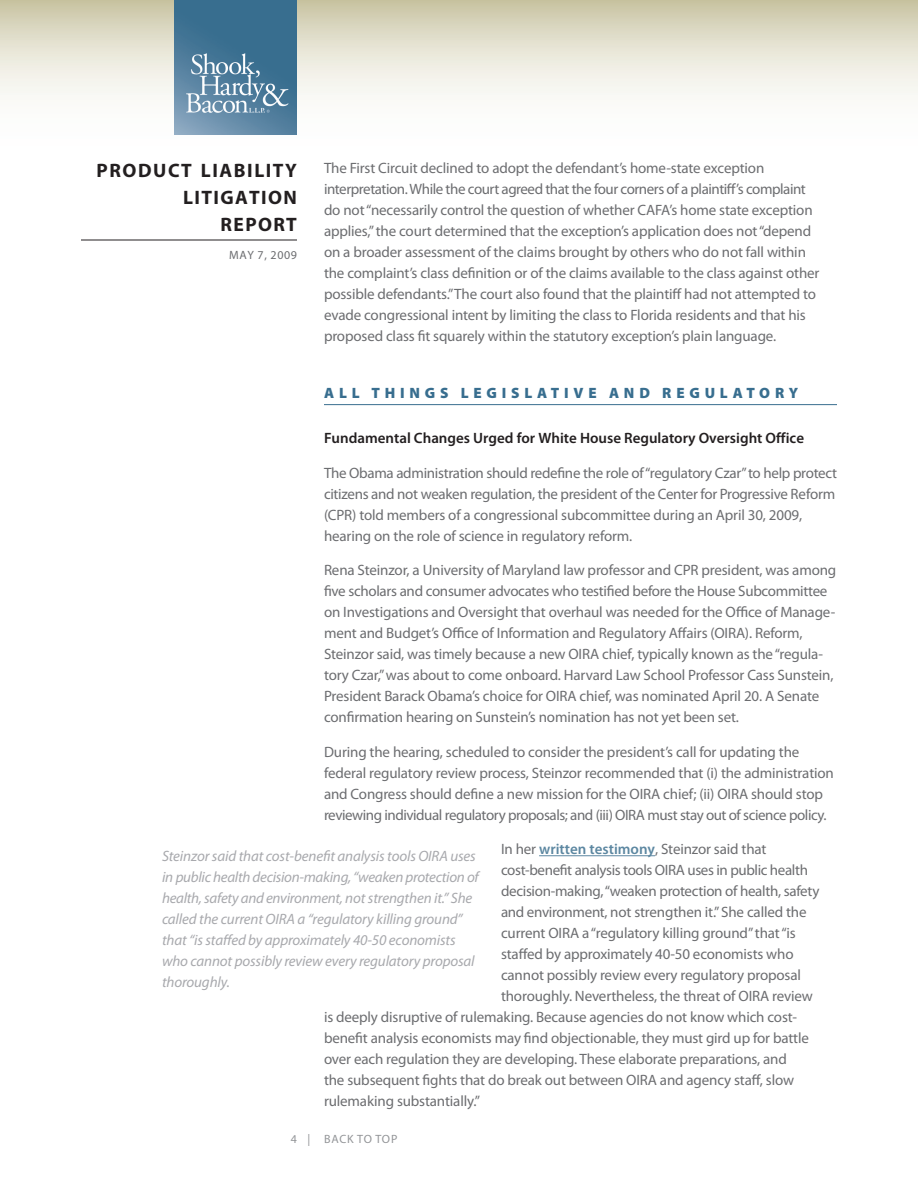
<style>
.page{position:relative;width:918px;height:1188px;background:#fff}
.page>*{position:absolute;margin:0;border:0;box-sizing:border-box;transform-origin:0 0}
.t1{font:700 19.5px/27px "Myriad Pro";letter-spacing:.08em;color:#231f20;text-align:right}
.Body{font:15px/21px "Myriad Pro";letter-spacing:-.01em;color:#6c6d70}
.PullQuote{font:italic 15px/21px "Myriad Pro";letter-spacing:-.01em;color:#a8a9ad}
.Subhead{font:600 15px "Myriad Pro";color:#231f20}
.Head{font:900 15px "Myriad Pro";letter-spacing:.32em;color:#386e8f}
.t2{font:12px "Myriad Pro";color:#939598}
.t3{font:12px "Myriad Pro";letter-spacing:.05em;color:#6c6d70}
.s1{font-weight:600;color:#5c87a1}
</style>
<div class="page">
<svg style="left:0;top:0;width:918px;height:135px"></svg>
<hr style="left:81px;top:240px;width:216px;height:1px;background:#231f20">
<img style="left:175px;top:0;width:122px;height:135px">
<hr style="left:324px;top:404px;width:513px;height:1px;background:#386e8f">
<hr style="left:539px;top:855px;width:116px;height:1px;background:#5c87a1">
<h1 class="t1" style="left:97px;top:156px;width:202px">PRODUCT LIABILITY<br>LITIGATION<br>REPORT</h1>
<p class="t3" style="left:229px;top:248px;width:69px">may 7, 2009</p>
<p class="Body" style="left:324px;top:157px;width:497px">The First Circuit declined to adopt the defendant’s home-state exception interpretation. While the court agreed that the four corners of a plaintiff’s complaint do not “necessarily control the question of whether CAFA’s home state exception applies,” the court determined that the exception’s application does not “depend on a broader assessment of the claims brought by others who do not fall within the complaint’s class definition or of the claims available to the class against other possible defendants.” The court also found that the plaintiff had not attempted to evade congressional intent by limiting the class to Florida residents and that his proposed class fit squarely within the statutory exception’s plain language.</p>
<p class="Head" style="left:324px;top:383px;width:476px">ALL THINGS LEGISLATIVE AND REGULATORY</p>
<p class="Subhead" style="left:324px;top:429px;width:482px">Fundamental Changes Urged for White House Regulatory Oversight Office</p>
<p class="Body" style="left:324px;top:462px;width:515px">The Obama administration should redefine the role of “regulatory Czar” to help protect citizens and not weaken regulation, the president of the Center for Progressive Reform (CPR) told members of a congressional subcommittee during an April 30, 2009, hearing on the role of science in regulatory reform.</p>
<p class="Body" style="left:324px;top:559px;width:514px">Rena Steinzor, a University of Maryland law professor and CPR president, was among five scholars and consumer advocates who testified before the House Subcommittee on Investigations and Oversight that overhaul was needed for the Office of Manage&shy;ment and Budget’s Office of Information and Regulatory Affairs (OIRA). Reform, Steinzor said, was timely because a new OIRA chief, typically known as the “regula&shy;tory Czar,” was about to come onboard. Harvard Law School Professor Cass Sunstein, President Barack Obama’s choice for OIRA chief, was nominated April 20. A Senate confirmation hearing on Sunstein’s nomination has not yet been set.</p>
<p class="Body" style="left:324px;top:741px;width:511px">During the hearing, scheduled to consider the president’s call for updating the federal regulatory review process, Steinzor recommended that (i) the administration and Congress should define a new mission for the OIRA chief; (ii) OIRA should stop reviewing individual regulatory proposals; and (iii) OIRA must stay out of science policy.</p>
<p class="Body" style="left:501px;top:838px;width:267px">In her <span class="s1">written testimony</span>, Steinzor said that</p>
<p class="Body" style="left:501px;top:859px;width:309px">cost-benefit analysis tools OIRA uses in public health</p>
<p class="Body" style="left:501px;top:880px;width:320px">decision-making, “weaken protection of health, safety</p>
<p class="Body" style="left:501px;top:901px;width:307px">and environment, not strengthen it.” She called the</p>
<p class="Body" style="left:501px;top:922px;width:296px">current OIRA a “regulatory killing ground” that “is</p>
<p class="Body" style="left:501px;top:943px;width:294px">staffed by approximately 40-50 economists who</p>
<p class="Body" style="left:501px;top:964px;width:302px">cannot possibly review every regulatory proposal</p>
<p class="Body" style="left:501px;top:985px;width:314px">thoroughly. Nevertheless, the threat of OIRA review</p>
<p class="Body" style="left:324px;top:1006px;width:475px">is deeply disruptive of rulemaking. Because agencies do not know which cost-</p>
<p class="Body" style="left:324px;top:1027px;width:486px">benefit analysis economists may find objectionable, they must gird up for battle</p>
<p class="Body" style="left:324px;top:1048px;width:464px">over each regulation they are developing. These elaborate preparations, and</p>
<p class="Body" style="left:324px;top:1069px;width:472px">the subsequent fights that do break out between OIRA and agency staff, slow</p>
<p class="Body" style="left:324px;top:1090px;width:158px">rulemaking substantially.”</p>
<p class="PullQuote" style="left:162px;top:845px;width:318px">Steinzor said that cost-benefit analysis tools OIRA uses in public health decision-making, “weaken protection of health, safety and environment, not strengthen it.” She called the current OIRA a “regulatory killing ground” that “is staffed by approximately 40-50 economists who cannot possibly review every regulatory proposal thoroughly.</p>
<p class="t2" style="left:308px;top:1132px;width:25px">| bac</p>
<p class="t2" style="left:347px;top:1132px;width:50px">k to top</p>
</div>
